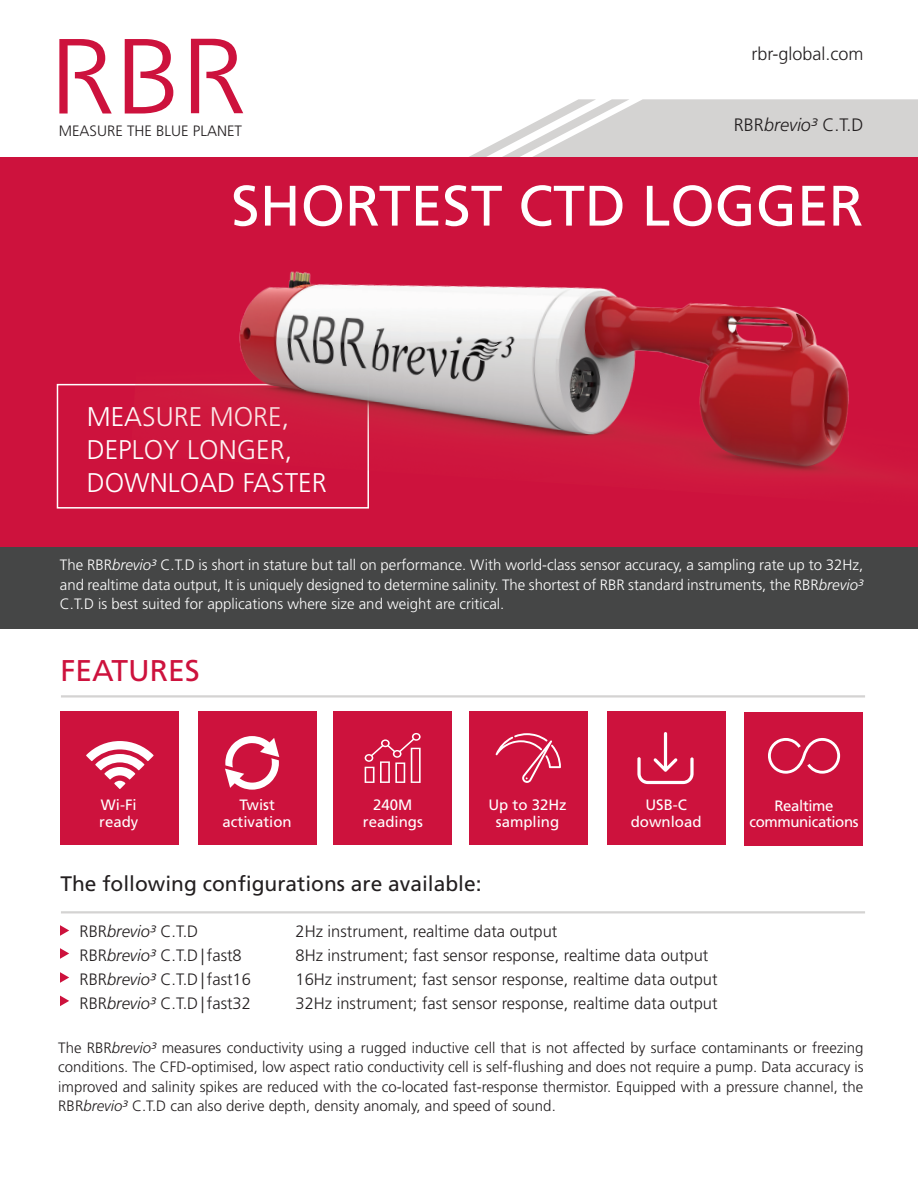
<style>
.page{position:relative;width:918px;height:1188px;background:#fff}
.page>*{position:absolute;margin:0;border:0;box-sizing:border-box;transform-origin:0 0}
.Data_Sheet_Title{font:57px "Frutiger LT Std";color:#fff}
.t1{font:30px "Frutiger LT Std";color:#cd123d}
.Data_Sheet_Subtitle{font:300 27px "Frutiger LT Std";color:#fff}
.t2{font:21px "Frutiger LT Std";color:#231f20}
.Title_Bar_Right{font:300 18px "Frutiger LT Std";color:#231f20}
.t3{font:300 16.5px "Frutiger LT Std";color:#231f20}
.Configuration_Option{font:300 15px/19.5px "Frutiger LT Std";color:#231f20;text-align:justify}
.Data_Sheet_Body{font:300 15px/19.5px "Frutiger LT Std";color:#fff;text-align:justify}
.t4{font:15px/16.5px "Frutiger LT Std";color:#fff;text-align:center}
.t5{font:15px "Frutiger LT Std";letter-spacing:-.025em;color:#fff}
.s1{font-style:italic}
</style>
<div class="page">
<svg style="left:469px;top:99px;width:449px;height:58px"></svg>
<div style="left:0;top:157px;width:918px;height:398px;background:#cd123d"></div>
<div style="left:0;top:547px;width:918px;height:81px;background:#454646"></div>
<div style="left:57px;top:384px;width:312px;height:125px;border:2px solid #fff"></div>
<img style="left:131px;top:271px;width:765px;height:236px">
<svg style="left:125px;top:39px;width:48px;height:75px"></svg>
<svg style="left:59px;top:39px;width:53px;height:75px"></svg>
<svg style="left:191px;top:39px;width:52px;height:74px"></svg>
<svg style="left:60px;top:925px;width:9px;height:11px"></svg>
<svg style="left:60px;top:948px;width:9px;height:11px"></svg>
<svg style="left:60px;top:972px;width:9px;height:11px"></svg>
<svg style="left:60px;top:996px;width:9px;height:10px"></svg>
<hr style="left:61px;top:695px;width:804px;height:3px;background:#d4d3d2">
<hr style="left:61px;top:911px;width:804px;height:2px;background:#d4d3d2">
<div style="left:745px;top:712px;width:118px;height:133px;background:#cd123d"></div>
<svg style="left:768px;top:738px;width:72px;height:36px"></svg>
<div style="left:60px;top:712px;width:118px;height:133px;background:#cd123d"></div>
<div style="left:198px;top:712px;width:118px;height:133px;background:#cd123d"></div>
<div style="left:334px;top:712px;width:118px;height:133px;background:#cd123d"></div>
<div style="left:470px;top:712px;width:118px;height:133px;background:#cd123d"></div>
<div style="left:607px;top:712px;width:118px;height:133px;background:#cd123d"></div>
<svg style="left:637px;top:732px;width:57px;height:52px"></svg>
<svg style="left:496px;top:733px;width:65px;height:50px"></svg>
<svg style="left:365px;top:733px;width:56px;height:50px"></svg>
<svg style="left:86px;top:741px;width:68px;height:48px"></svg>
<svg style="left:225px;top:736px;width:54px;height:54px"></svg>
<p class="Configuration_Option" style="left:59px;top:122px;width:185px">MEASURE THE BLUE PLANET</p>
<p class="Title_Bar_Right" style="left:752px;top:43px;width:114px">rbr-global.com</p>
<p class="Title_Bar_Right" style="left:734px;top:115px;width:131px">RBR<span class="s1">brevio³</span> C.T.D</p>
<p class="Data_Sheet_Title" style="left:231px;top:172px;width:634px">SHORTEST CTD LOGGER</p>
<p class="Data_Sheet_Subtitle" style="left:87px;top:402px;width:204px">MEASURE MORE,</p>
<p class="Data_Sheet_Subtitle" style="left:87px;top:435px;width:207px">DEPLOY LONGER,</p>
<p class="Data_Sheet_Subtitle" style="left:87px;top:468px;width:242px">DOWNLOAD FASTER</p>
<p class="Data_Sheet_Body" style="left:60px;top:555px;width:805px">The RBR<span class="s1">brevio³</span> C.T.D is short in stature but tall on performance. With world-class sensor accuracy, a sampling rate up to 32Hz, and realtime data output, It is uniquely designed to determine salinity. The shortest of RBR standard instruments, the RBR<span class="s1">brevio³<br></span>C.T.D is best suited for applications where size and weight are critical.</p>
<p class="t1" style="left:60px;top:653px;width:141px">FEATURES</p>
<p class="t4" style="left:101px;top:797px;width:37px">Wi-Fi</p>
<p class="t4" style="left:99px;top:813px;width:41px">ready</p>
<p class="t4" style="left:223px;top:797px;width:71px">Twist activation</p>
<p class="t4" style="left:363px;top:797px;width:62px">240M readings</p>
<p class="t4" style="left:488px;top:797px;width:80px">Up to 32Hz sampling</p>
<p class="t4" style="left:645px;top:797px;width:43px">USB-C</p>
<p class="t4" style="left:631px;top:813px;width:72px">download</p>
<p class="t2" style="left:60px;top:872px;width:423px">The following configurations are available:</p>
<p class="t3" style="left:80px;top:922px;width:120px">RBR<span class="s1">brevio³</span> C.T.D</p>
<p class="t3" style="left:296px;top:922px;width:263px">2Hz instrument, realtime data output</p>
<p class="t3" style="left:80px;top:946px;width:164px">RBR<span class="s1">brevio³</span> C.T.D|fast8</p>
<p class="t3" style="left:296px;top:946px;width:414px">8Hz instrument; fast sensor response, realtime data output</p>
<p class="t3" style="left:80px;top:970px;width:173px">RBR<span class="s1">brevio³</span> C.T.D|fast16</p>
<p class="t3" style="left:296px;top:970px;width:424px">16Hz instrument; fast sensor response, realtime data output</p>
<p class="t3" style="left:80px;top:994px;width:173px">RBR<span class="s1">brevio³</span> C.T.D|fast32</p>
<p class="t3" style="left:296px;top:994px;width:424px">32Hz instrument; fast sensor response, realtime data output</p>
<p class="t5" style="left:775px;top:797px;width:61px">Realtime</p>
<p class="t5" style="left:749px;top:813px;width:111px">communications</p>
<p class="Configuration_Option" style="left:58px;top:1038px;width:807px">The RBR<span class="s1">brevio³</span> measures conductivity using a rugged inductive cell that is not affected by surface contaminants or freezing conditions. The CFD-optimised, low aspect ratio conductivity cell is self-flushing and does not require a pump. Data accuracy is improved and salinity spikes are reduced with the co-located fast-response thermistor. Equipped with a pressure channel, the RBR<span class="s1">brevio³</span> C.T.D can also derive depth, density anomaly, and speed of sound.</p>
</div>
